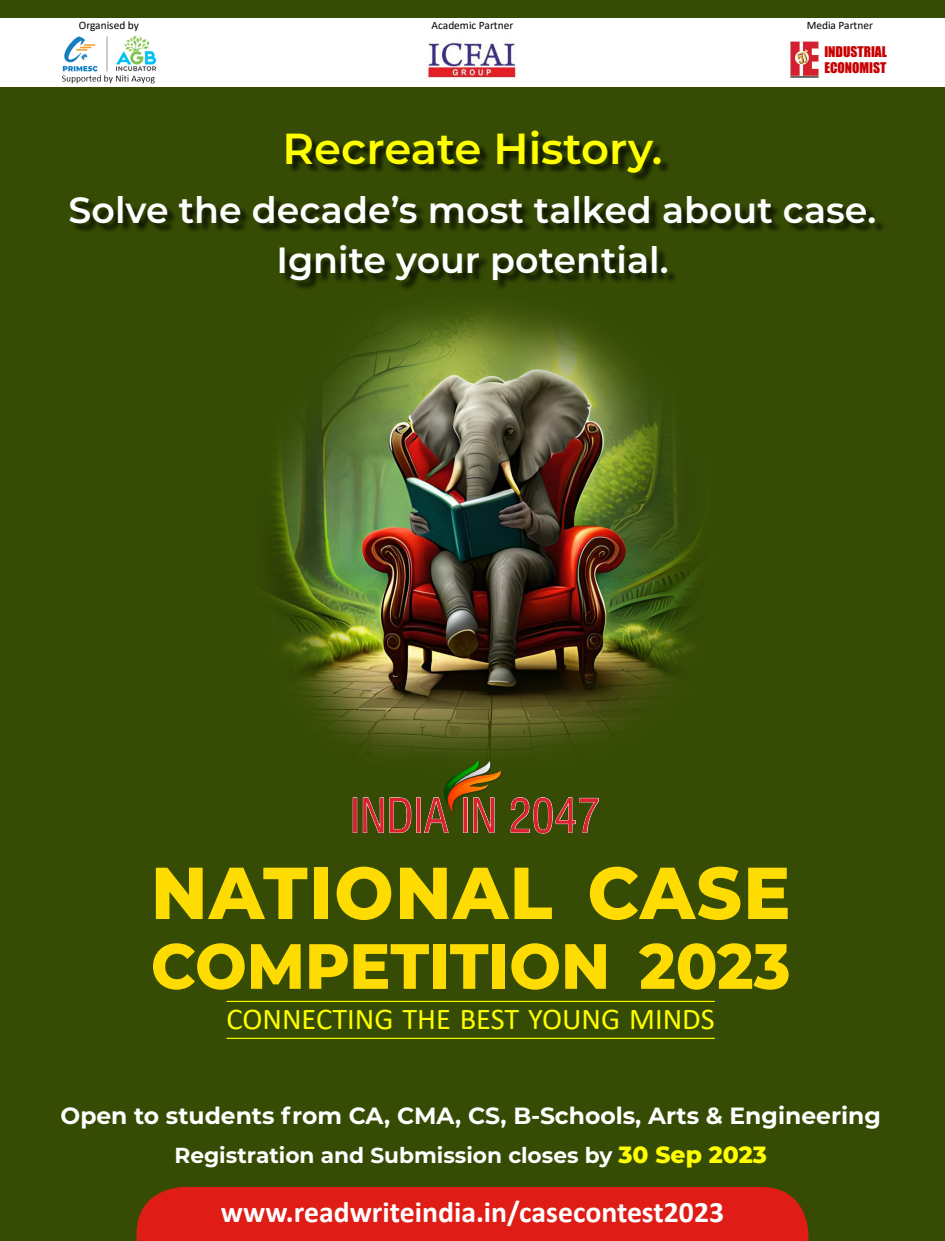
<style>
.page{position:relative;width:945px;height:1241px;background:#fff}
.page>*{position:absolute;margin:0;border:0;box-sizing:border-box;transform-origin:0 0}
.t1{font:800 73.33px "Montserrat";letter-spacing:.02em;color:#ffdc01;scale:.96 1}
.t2{font:800 63.7px "Montserrat";color:#ffdc01;scale:.96 1}
.t3{font:600 43.4px "Montserrat";color:#ff0}
.t4{font:600 36.4px "Montserrat";color:#fff}
.t5{font:30.28px "Calibri";color:#ff0}
.t6{font:700 29.75px "Calibri";color:#fff}
.t7{font:700 23.45px "Montserrat";color:#fff}
.t8{font:700 21.7px "Montserrat";color:#fff}
.t9{font:13.56px "Impact";color:#c70000}
.t10{font:11.38px "Calibri";color:#000}
.s1{font-weight:800;font-size:23.45px;color:#ff0}
</style>
<div class="page">
<div style="left:0;top:0;width:945px;height:1240px;background:#364c04"></div>
<img style="left:270px;top:308px;width:429px;height:446px">
<div style="left:0;top:18px;width:945px;height:69px;background:#fff"></div>
<hr style="left:227px;top:1000px;width:488px;height:1px;background:#ff0">
<hr style="left:227px;top:1037px;width:488px;height:1px;background:#ff0">
<div style="left:137px;top:1187px;width:671px;height:53px;background:#df1c16"></div>
<img style="left:352px;top:760px;width:247px;height:74px">
<img style="left:61px;top:35px;width:96px;height:49px">
<img style="left:424px;top:39px;width:93px;height:40px">
<img style="left:791px;top:42px;width:27px;height:35px">
<div style="left:72px;top:132px;width:814px;height:159px;background:#000;opacity:.75"></div>
<p class="t10" style="left:79px;top:18px;width:62px">Organised by</p>
<p class="t10" style="left:432px;top:18px;width:83px">Academic Partner</p>
<p class="t10" style="left:807px;top:18px;width:68px">Media Partner</p>
<p class="t9" style="left:824px;top:41px;width:64px">INDUSTRIAL</p>
<p class="t9" style="left:824px;top:58px;width:64px">ECONOMIST</p>
<p class="t3" style="left:283px;top:118px;width:381px">Recreate History.</p>
<p class="t4" style="left:69px;top:184px;width:809px">Solve the decade’s most talked about case.</p>
<p class="t4" style="left:276px;top:234px;width:394px">Ignite your potential.</p>
<p class="t1" style="left:151px;top:839px;width:668px">NATIONAL CASE</p>
<p class="t2" style="left:151px;top:919px;width:668px">COMPETITION 2023</p>
<p class="t5" style="left:227px;top:997px;width:490px">CONNECTING THE BEST YOUNG MINDS</p>
<p class="t7" style="left:61px;top:1098px;width:822px">Open to students from CA, CMA, CS, B-Schools, Arts &amp; Engineering</p>
<p class="t8" style="left:174px;top:1139px;width:594px">Registration and Submission closes by <span class="s1">30 Sep 2023</span></p>
<p class="t6" style="left:221px;top:1190px;width:505px">www.readwriteindia.in/casecontest2023</p>
</div>
